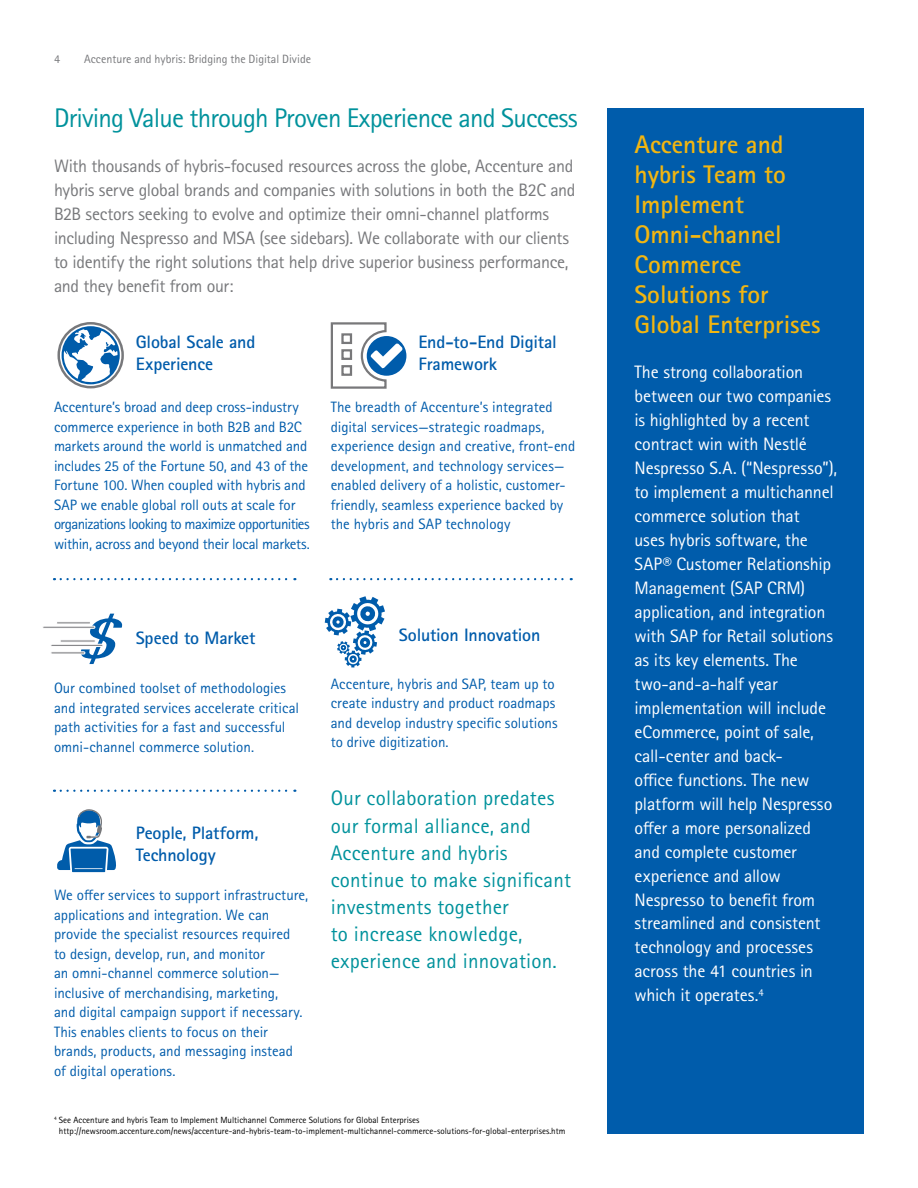
<style>
.page{position:relative;width:918px;height:1188px;background:#fff}
.page>*{position:absolute;margin:0;border:0;box-sizing:border-box;transform-origin:0 0}
.t1{font:27px "Rotis Sans Seriffor ACN";letter-spacing:-.03em;color:#00929c}
.t2{font:700 25.5px/30px "Rotis Sans Seriffor ACN";color:#f3b610}
.t3{font:21px/27px "Rotis Sans Seriffor ACN";letter-spacing:.01em;color:#00929c}
.t4{font:18px/24px "Rotis Sans Seriffor ACN";letter-spacing:-.01em;color:#fff}
.t5{font:18px/24px "Rotis Sans Seriffor ACN";letter-spacing:-.02em;color:#77787b}
.t6{font:700 18px/21.6px "Rotis Sans Seriffor ACN";letter-spacing:-.01em;color:#005cab}
.t7{font:15px/19.5px "Rotis Sans Seriffor ACN";color:#005cab}
.t8{font:12px "Rotis Sans Seriffor ACN";color:#77787b}
.t9{font:9px/10.8px "Rotis Sans Seriffor ACN";color:#000}
</style>
<div class="page">
<div style="left:608px;top:108px;width:256px;height:1026px;background:#005cab"></div>
<svg style="left:61px;top:578px;width:234px;height:2px"></svg>
<svg style="left:337px;top:578px;width:235px;height:2px"></svg>
<svg style="left:61px;top:790px;width:234px;height:2px"></svg>
<svg style="left:57px;top:809px;width:59px;height:63px"></svg>
<svg style="left:81px;top:614px;width:42px;height:50px"></svg>
<hr style="left:42px;top:626px;width:53px;height:3px;background:#fff;border-radius:2px">
<svg style="left:56px;top:621px;width:35px;height:4px"></svg>
<hr style="left:57px;top:622px;width:33px;height:1px;background:#fff">
<svg style="left:50px;top:651px;width:35px;height:4px"></svg>
<hr style="left:51px;top:652px;width:33px;height:1px;background:#fff">
<hr style="left:50px;top:644px;width:54px;height:3px;background:#fff;border-radius:2px">
<svg style="left:59px;top:639px;width:37px;height:4px"></svg>
<svg style="left:57px;top:322px;width:67px;height:66px"></svg>
<svg style="left:330px;top:322px;width:76px;height:67px"></svg>
<svg style="left:325px;top:596px;width:60px;height:72px"></svg>
<p class="t8" style="left:54px;top:52px;width:7px">4</p>
<p class="t8" style="left:84px;top:52px;width:229px">Accenture and hybris: Bridging the Digital Divide</p>
<h1 class="t1" style="left:54px;top:102px;width:525px">Driving Value through Proven Experience and Success</h1>
<p class="t5" style="left:54px;top:154px;width:523px">With thousands of hybris-focused resources across the globe, Accenture and hybris serve global brands and companies with solutions in both the B2C and B2B sectors seeking to evolve and optimize their omni-channel platforms including Nespresso and MSA (see sidebars). We collaborate with our clients to identify the right solutions that help drive superior business performance, and they benefit from our:</p>
<p class="t6" style="left:136px;top:331px;width:121px">Global Scale and<br>Experience</p>
<p class="t6" style="left:418px;top:331px;width:140px">End-to-End Digital<br>Framework</p>
<p class="t7" style="left:54px;top:397px;width:257px">Accenture’s broad and deep cross-industry commerce experience in both B2B and B2C markets around the world is unmatched and includes 25 of the Fortune 50, and 43 of the Fortune 100. When coupled with hybris and SAP we enable global roll outs at scale for organizations looking to maximize opportunities within, across and beyond their local markets.</p>
<p class="t7" style="left:331px;top:397px;width:246px">The breadth of Accenture’s integrated digital services—strategic roadmaps, experience design and creative, front-end development, and technology services— enabled delivery of a holistic, customer&shy;friendly, seamless experience backed by the hybris and SAP technology</p>
<p class="t6" style="left:136px;top:627px;width:121px">Speed to Market</p>
<p class="t7" style="left:54px;top:679px;width:247px">Our combined toolset of methodologies and integrated services accelerate critical path activities for a fast and successful omni-channel commerce solution.</p>
<p class="t6" style="left:136px;top:822px;width:124px">People, Platform,<br>Technology</p>
<p class="t7" style="left:54px;top:885px;width:256px">We offer services to support infrastructure, applications and integration. We can provide the specialist resources required<br>to design, develop, run, and monitor<br>an omni-channel commerce solution— inclusive of merchandising, marketing,<br>and digital campaign support if necessary.<br>This enables clients to focus on their brands, products, and messaging instead of digital operations.</p>
<p class="t6" style="left:399px;top:623px;width:143px">Solution Innovation</p>
<p class="t7" style="left:331px;top:674px;width:228px">Accenture, hybris and SAP, team up to create industry and product roadmaps and develop industry specific solutions to drive digitization.</p>
<h3 class="t3" style="left:331px;top:785px;width:242px">Our collaboration predates our formal alliance, and<br>Accenture and hybris continue to make significant investments together<br>to increase knowledge, experience and innovation.</h3>
<p class="t9" style="left:59px;top:1115px;width:508px;text-indent:-5px"><sup>4</sup> See Accenture and hybris Team to Implement Multichannel Commerce Solutions for Global Enterprises http://newsroom.accenture.com/news/accenture-and-hybris-team-to-implement-multichannel-commerce-solutions-for-global-enterprises.htm</p>
<h2 class="t2" style="left:634px;top:129px;width:187px">Accenture and hybris Team to<br>Implement<br>Omni-channel<br>Commerce<br>Solutions for<br>Global Enterprises</h2>
<p class="t4" style="left:634px;top:360px;width:204px">The strong collaboration between our two companies is highlighted by a recent contract win with Nestlé<br>Nespresso S.A. (“Nespresso”), to implement a multichannel commerce solution that<br>uses hybris software, the<br>SAP® Customer Relationship<br>Management (SAP CRM) application, and integration with SAP for Retail solutions as its key elements. The two-and-a-half year implementation will include eCommerce, point of sale, call-center and back-<br>office functions. The new platform will help Nespresso offer a more personalized and complete customer experience and allow<br>Nespresso to benefit from streamlined and consistent technology and processes across the 41 countries in which it operates.<sup>4</sup></p>
</div>
